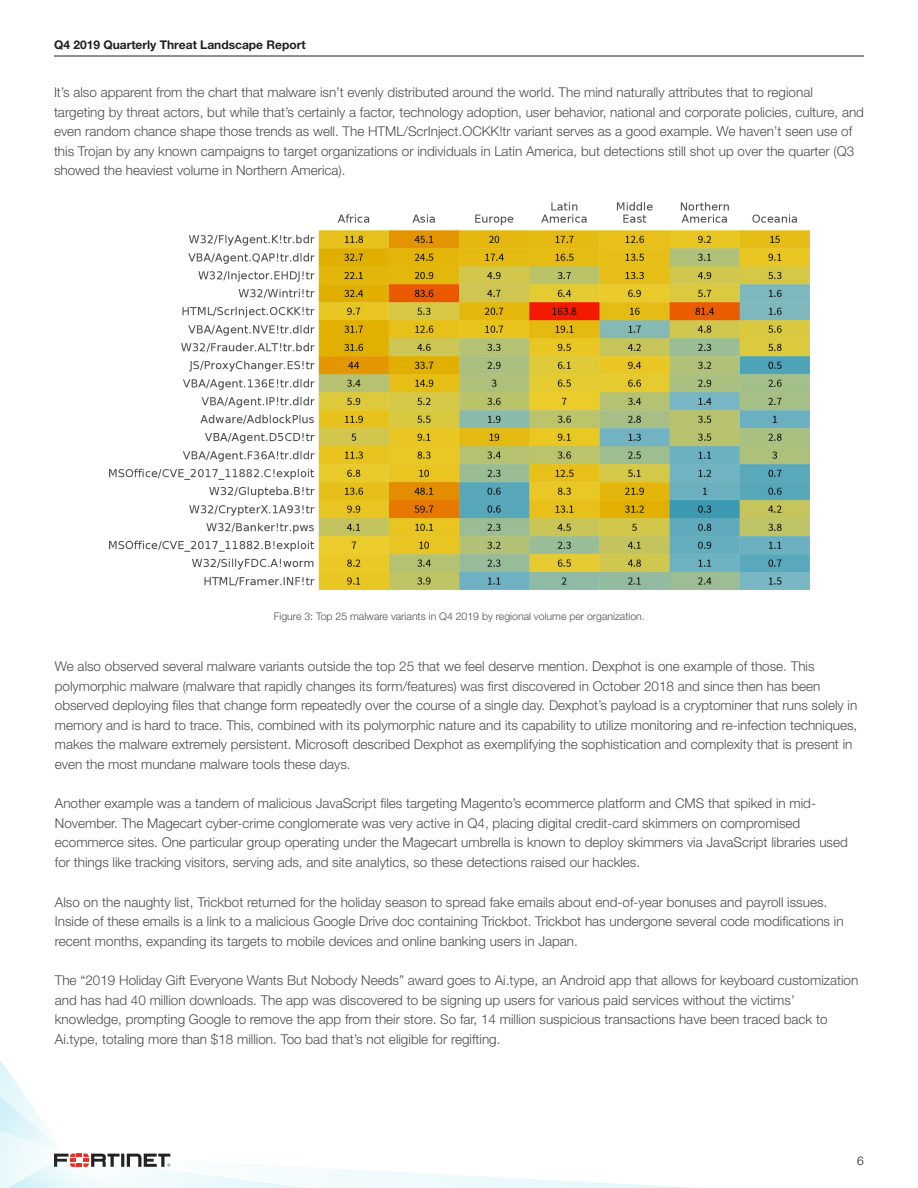
<style>
.page{position:relative;width:918px;height:1188px;background:#fff}
.page>*{position:absolute;margin:0;border:0;box-sizing:border-box;transform-origin:0 0}
.Body_Copy{font:300 13.5px/19.5px "Helvetica Neue LT Pro";color:#4b4c4d}
.t1{font:700 12px "Helvetica Neue LT Pro";color:#231f20}
.t2{font:300 12px "Helvetica Neue LT Pro";color:#231f20}
.Body_Copy-2{font:300 10.5px "Helvetica Neue LT Pro";color:#4b4c4d}
</style>
<div class="page">
<svg style="left:0;top:1060px;width:697px;height:128px"></svg>
<hr style="left:54px;top:56px;width:810px;height:1px;background:#231f20">
<img style="left:109px;top:202px;width:701px;height:388px">
<p class="t1" style="left:54px;top:37px;width:253px">Q4 2019 Quarterly Threat Landscape Report</p>
<p class="Body_Copy" style="left:54px;top:83px;width:812px">It’s also apparent from the chart that malware isn’t evenly distributed around the world. The mind naturally attributes that to regional targeting by threat actors, but while that’s certainly a factor, technology adoption, user behavior, national and corporate policies, culture, and even random chance shape those trends as well. The HTML/ScrInject.OCKK!tr variant serves as a good example. We haven’t seen use of this Trojan by any known campaigns to target organizations or individuals in Latin America, but detections still shot up over the quarter (Q3 showed the heaviest volume in Northern America).</p>
<p class="Body_Copy-2" style="left:274px;top:610px;width:372px">Figure 3: Top 25 malware variants in Q4 2019 by regional volume per organization.</p>
<p class="Body_Copy" style="left:55px;top:656px;width:804px">We also observed several malware variants outside the top 25 that we feel deserve mention. Dexphot is one example of those. This polymorphic malware (malware that rapidly changes its form/features) was first discovered in October 2018 and since then has been observed deploying files that change form repeatedly over the course of a single day. Dexphot’s payload is a cryptominer that runs solely in memory and is hard to trace. This, combined with its polymorphic nature and its capability to utilize monitoring and re-infection techniques, makes the malware extremely persistent. Microsoft described Dexphot as exemplifying the sophistication and complexity that is present in even the most mundane malware tools these days.</p>
<p class="Body_Copy" style="left:55px;top:794px;width:794px">Another example was a tandem of malicious JavaScript files targeting Magento’s ecommerce platform and CMS that spiked in mid-November. The Magecart cyber-crime conglomerate was very active in Q4, placing digital credit-card skimmers on compromised ecommerce sites. One particular group operating under the Magecart umbrella is known to deploy skimmers via JavaScript libraries used for things like tracking visitors, serving ads, and site analytics, so these detections raised our hackles.</p>
<p class="Body_Copy" style="left:55px;top:892px;width:790px">Also on the naughty list, Trickbot returned for the holiday season to spread fake emails about end-of-year bonuses and payroll issues.<br>Inside of these emails is a link to a malicious Google Drive doc containing Trickbot. Trickbot has undergone several code modifications in recent months, expanding its targets to mobile devices and online banking users in Japan.</p>
<p class="Body_Copy" style="left:55px;top:971px;width:805px">The “2019 Holiday Gift Everyone Wants But Nobody Needs” award goes to Ai.type, an Android app that allows for keyboard customization and has had 40 million downloads. The app was discovered to be signing up users for various paid services without the victims’ knowledge, prompting Google to remove the app from their store. So far, 14 million suspicious transactions have been traced back to Ai.type, totaling more than $18 million. Too bad that’s not eligible for regifting.</p>
<p class="t2" style="left:857px;top:1154px;width:8px">6</p>
</div>
